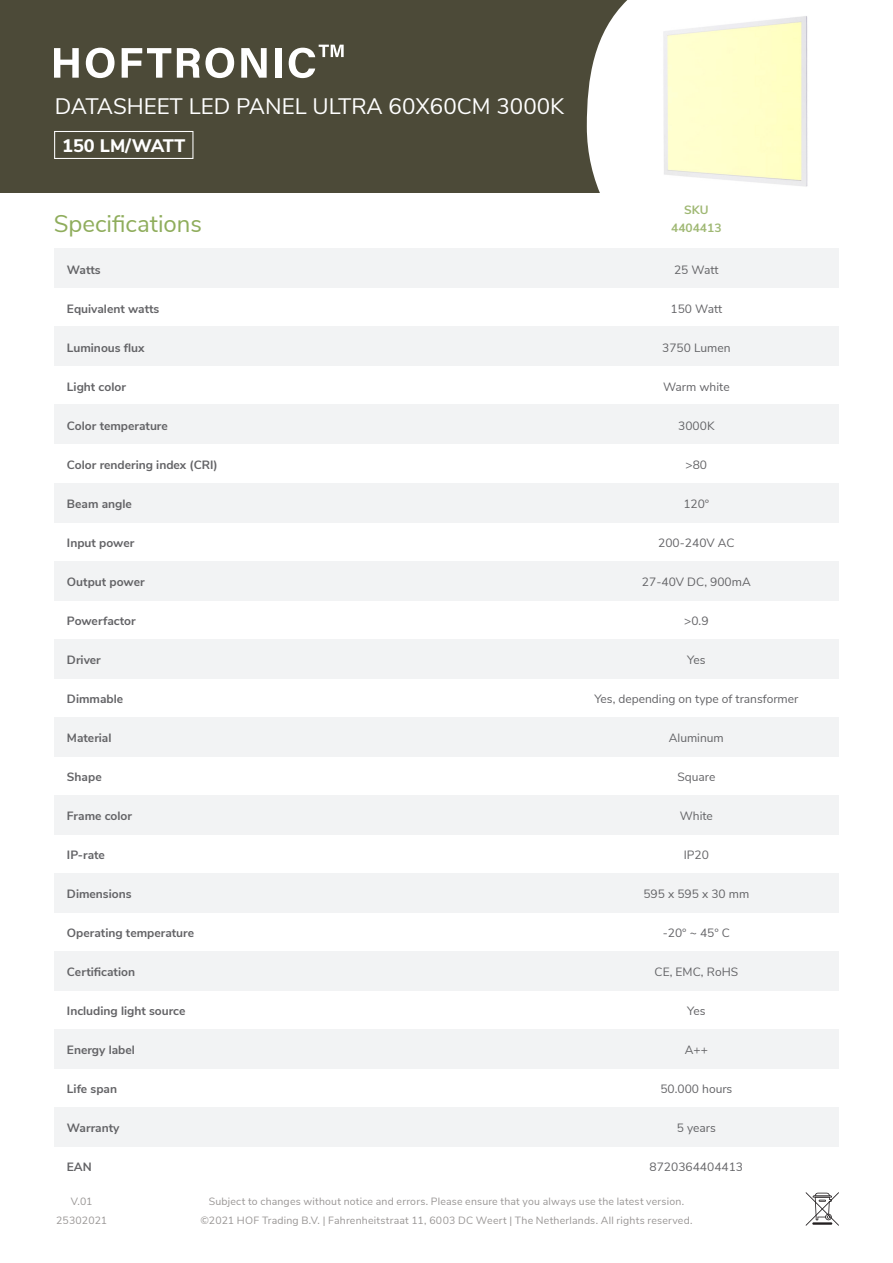
<style>
.page{position:relative;width:893px;height:1263px;background:#fff}
.page>*{position:absolute;margin:0;border:0;box-sizing:border-box;transform-origin:0 0}
.t1{font:24px "Nunito Sans";color:#8fad5c}
.t2{font:22.35px "Nunito Sans";color:#fff}
.t3{font:800 18.15px "Nunito Sans";color:#fff}
.t4{font:700 12px "Nunito Sans";color:#636366}
.t5{font:12px "Nunito Sans";color:#636366}
.t6{font:700 12px "Nunito Sans";color:#9fb873}
.t7{font:10.5px/19.5px "Nunito Sans";letter-spacing:.02em;color:#999695;text-align:center}
</style>
<div class="page">
<svg style="left:806px;top:1192px;width:33px;height:33px"></svg>
<hr style="left:812px;top:1222px;width:20px;height:3px;background:#231f20">
<div style="left:54px;top:249px;width:785px;height:39px;background:#f2f3f4"></div>
<div style="left:54px;top:561px;width:785px;height:39px;background:#f2f3f4"></div>
<div style="left:54px;top:405px;width:785px;height:39px;background:#f2f3f4"></div>
<div style="left:54px;top:717px;width:785px;height:39px;background:#f2f3f4"></div>
<div style="left:54px;top:951px;width:785px;height:39px;background:#f2f3f4"></div>
<div style="left:54px;top:327px;width:785px;height:39px;background:#f2f3f4"></div>
<div style="left:54px;top:639px;width:785px;height:39px;background:#f2f3f4"></div>
<div style="left:54px;top:873px;width:785px;height:39px;background:#f2f3f4"></div>
<div style="left:54px;top:483px;width:785px;height:39px;background:#f2f3f4"></div>
<div style="left:54px;top:795px;width:785px;height:39px;background:#f2f3f4"></div>
<div style="left:54px;top:1029px;width:785px;height:39px;background:#f2f3f4"></div>
<div style="left:54px;top:1107px;width:785px;height:40px;background:#f2f3f4"></div>
<div style="left:0;top:0;width:839px;height:192px;background:#4c4a38"></div>
<svg style="left:587px;top:0;width:252px;height:193px;background:#eaeae8"></svg>
<img style="left:644px;top:10px;width:180px;height:180px">
<svg style="left:54px;top:48px;width:25px;height:30px"></svg>
<svg style="left:86px;top:48px;width:29px;height:30px"></svg>
<svg style="left:122px;top:48px;width:49px;height:30px"></svg>
<svg style="left:177px;top:48px;width:57px;height:30px"></svg>
<svg style="left:241px;top:48px;width:26px;height:30px"></svg>
<div style="left:275px;top:48px;width:7px;height:30px;background:#fff"></div>
<svg style="left:289px;top:45px;width:55px;height:33px"></svg>
<div style="left:54px;top:131px;width:139px;height:28px;border:1px solid #fff"></div>
<p class="t2" style="left:55px;top:90px;width:511px">DATASHEET LED PANEL ULTRA 60X60CM 3000K</p>
<p class="t3" style="left:62px;top:132px;width:125px">150 LM/WATT</p>
<p class="t1" style="left:54px;top:206px;width:150px">Specifications</p>
<p class="t4" style="left:67px;top:261px;width:35px">Watts</p>
<p class="t4" style="left:67px;top:300px;width:94px">Equivalent watts</p>
<p class="t4" style="left:67px;top:339px;width:79px">Luminous flux</p>
<p class="t4" style="left:67px;top:378px;width:60px">Light color</p>
<p class="t4" style="left:67px;top:417px;width:102px">Color temperature</p>
<p class="t4" style="left:67px;top:456px;width:152px">Color rendering index (CRI)</p>
<p class="t4" style="left:67px;top:495px;width:66px">Beam angle</p>
<p class="t4" style="left:67px;top:534px;width:69px">Input power</p>
<p class="t4" style="left:67px;top:573px;width:79px">Output power</p>
<p class="t4" style="left:67px;top:612px;width:70px">Powerfactor</p>
<p class="t4" style="left:67px;top:651px;width:35px">Driver</p>
<p class="t4" style="left:67px;top:690px;width:58px">Dimmable</p>
<p class="t4" style="left:67px;top:729px;width:46px">Material</p>
<p class="t4" style="left:67px;top:768px;width:36px">Shape</p>
<p class="t4" style="left:67px;top:807px;width:67px">Frame color</p>
<p class="t4" style="left:67px;top:846px;width:40px">IP-rate</p>
<p class="t4" style="left:67px;top:885px;width:66px">Dimensions</p>
<p class="t4" style="left:67px;top:924px;width:129px">Operating temperature</p>
<p class="t4" style="left:67px;top:963px;width:70px">Certification</p>
<p class="t4" style="left:67px;top:1002px;width:120px">Including light source</p>
<p class="t4" style="left:67px;top:1041px;width:69px">Energy label</p>
<p class="t4" style="left:67px;top:1080px;width:52px">Life span</p>
<p class="t4" style="left:67px;top:1119px;width:54px">Warranty</p>
<p class="t4" style="left:67px;top:1158px;width:26px">EAN</p>
<p class="t6" style="left:684px;top:201px;width:26px">SKU</p>
<p class="t6" style="left:671px;top:219px;width:52px">4404413</p>
<p class="t5" style="left:674px;top:261px;width:46px">25 Watt</p>
<p class="t5" style="left:670px;top:300px;width:53px">150 Watt</p>
<p class="t5" style="left:662px;top:339px;width:70px">3750 Lumen</p>
<p class="t5" style="left:663px;top:378px;width:68px">Warm white</p>
<p class="t5" style="left:678px;top:417px;width:38px">3000K</p>
<p class="t5" style="left:686px;top:456px;width:23px">&gt;80</p>
<p class="t5" style="left:683px;top:495px;width:27px">120°</p>
<p class="t5" style="left:658px;top:534px;width:78px">200-240V AC</p>
<p class="t5" style="left:642px;top:573px;width:110px">27-40V DC, 900mA</p>
<p class="t5" style="left:684px;top:612px;width:26px">&gt;0.9</p>
<p class="t5" style="left:687px;top:651px;width:20px">Yes</p>
<p class="t5" style="left:594px;top:690px;width:206px">Yes, depending on type of transformer</p>
<p class="t5" style="left:669px;top:729px;width:57px">Aluminum</p>
<p class="t5" style="left:677px;top:768px;width:39px">Square</p>
<p class="t5" style="left:680px;top:807px;width:35px">White</p>
<p class="t5" style="left:684px;top:846px;width:27px">IP20</p>
<p class="t5" style="left:643px;top:885px;width:107px">595 x 595 x 30 mm</p>
<p class="t5" style="left:663px;top:924px;width:69px">-20° ~ 45° C</p>
<p class="t5" style="left:654px;top:963px;width:85px">CE, EMC, RoHS</p>
<p class="t5" style="left:687px;top:1002px;width:20px">Yes</p>
<p class="t5" style="left:685px;top:1041px;width:25px">A++</p>
<p class="t5" style="left:660px;top:1080px;width:73px">50.000 hours</p>
<p class="t5" style="left:677px;top:1119px;width:41px">5 years</p>
<p class="t5" style="left:650px;top:1158px;width:95px">8720364404413</p>
<p class="t7" style="left:56px;top:1190px;width:53px">V.01<br>25302021</p>
<p class="t7" style="left:200px;top:1190px;width:493px">Subject to changes without notice and errors. Please ensure that you always use the latest version. ©2021 HOF Trading B.V. | Fahrenheitstraat 11, 6003 DC Weert | The Netherlands. All rights reserved.</p>
</div>
